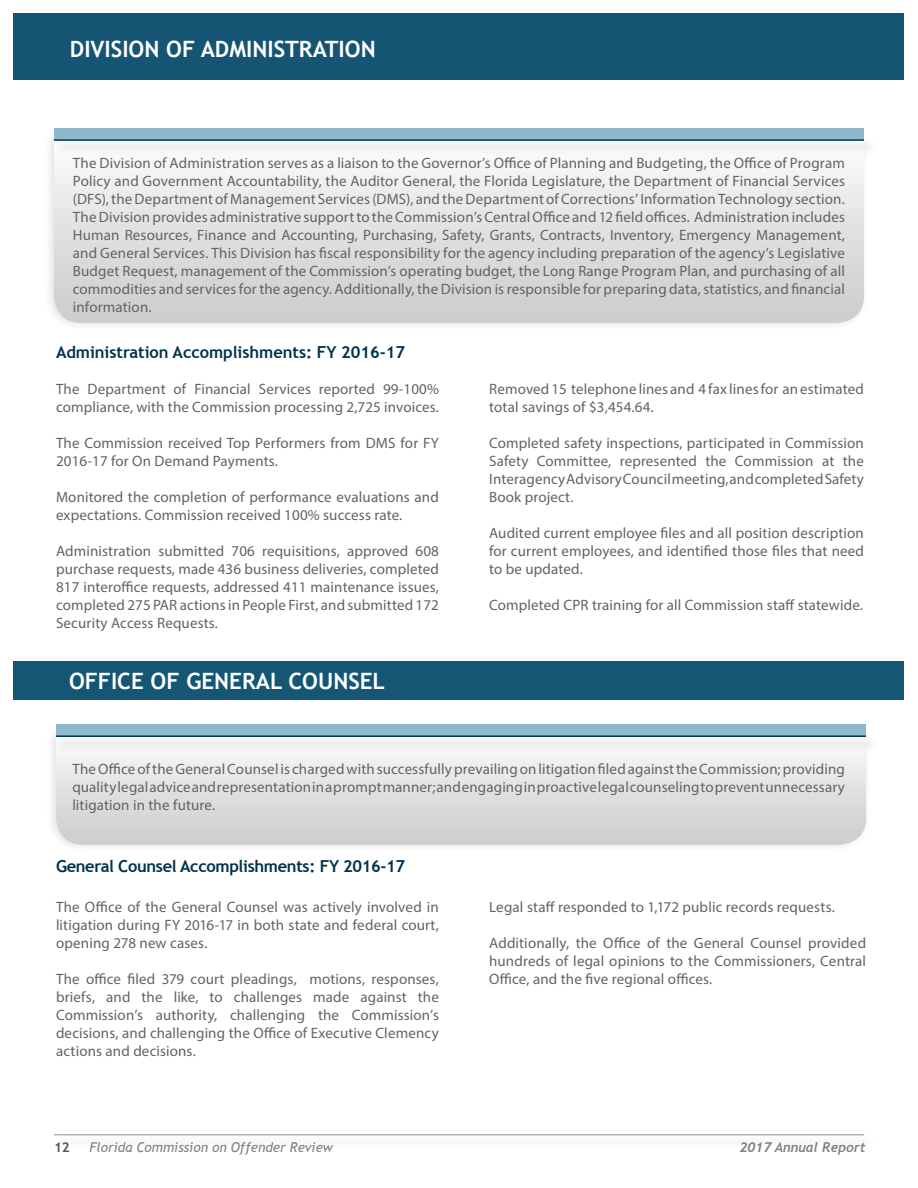
<style>
.page{position:relative;width:918px;height:1188px;background:#fff}
.page>*{position:absolute;margin:0;border:0;box-sizing:border-box;transform-origin:0 0}
.t1{font:700 22.5px "Trebuchet MS";color:#fff}
.t2{font:700 16.5px "Trebuchet MS";letter-spacing:-.02em;color:#02324c}
.t3{font:15px/18px "Myriad Pro";letter-spacing:.01em;color:#636366;text-align:justify}
.t4{font:italic 13.5px "Trebuchet MS";color:#808285}
.t5{font:italic 700 13.5px "Trebuchet";color:#808285}
.s1{font-weight:700;font-style:normal;color:#57585a}
</style>
<div class="page">
<div style="left:14px;top:14px;width:890px;height:66px;background:#155573"></div>
<div style="left:54px;top:1132px;width:824px;height:18px;background:#fbfbfb"></div>
<hr style="left:54px;top:1134px;width:810px;height:2px;background:#b2b3b7">
<div style="left:45px;top:727px;width:827px;height:126px;background:#f3f4f4"></div>
<svg style="left:56px;top:764px;width:810px;height:81px"></svg>
<div style="left:56px;top:725px;width:810px;height:11px;background:#8fb8cd"></div>
<div style="left:56px;top:734px;width:824px;height:18px;background:#f2f1f2"></div>
<hr style="left:56px;top:735px;width:810px;height:2px;background:#02324c">
<div style="left:43px;top:131px;width:827px;height:200px;background:#f4f5f5"></div>
<svg style="left:54px;top:187px;width:810px;height:136px"></svg>
<div style="left:14px;top:662px;width:890px;height:38px;background:#145674"></div>
<div style="left:54px;top:129px;width:810px;height:11px;background:#8fb8cd"></div>
<div style="left:53px;top:138px;width:825px;height:18px;background:#f5f4f4"></div>
<hr style="left:54px;top:139px;width:810px;height:2px;background:#02324c">
<p class="t1" style="left:70px;top:35px;width:307px">DIVISION OF ADMINISTRATION</p>
<p class="t3" style="left:73px;top:154px;width:774px">The Division of Administration serves as a liaison to the Governor’s Office of Planning and Budgeting, the Office of Program Policy and Government Accountability, the Auditor General, the Florida Legislature, the Department of Financial Services (DFS), the Department of Management Services (DMS), and the Department of Corrections’ Information Technology section.<br>The Division provides administrative support to the Commission’s Central Office and 12 field offices. Administration includes Human Resources, Finance and Accounting, Purchasing, Safety, Grants, Contracts, Inventory, Emergency Management, and General Services. This Division has fiscal responsibility for the agency including preparation of the agency’s Legislative Budget Request, management of the Commission’s operating budget, the Long Range Program Plan, and purchasing of all commodities and services for the agency. Additionally, the Division is responsible for preparing data, statistics, and financial information.</p>
<p class="t2" style="left:56px;top:342px;width:351px">Administration Accomplishments: FY 2016-17</p>
<p class="t3" style="left:56px;top:379px;width:384px">The Department of Financial Services reported 99-100% compliance, with the Commission processing 2,725 invoices.</p>
<p class="t3" style="left:56px;top:433px;width:384px">The Commission received Top Performers from DMS for FY<br>2016-17 for On Demand Payments.</p>
<p class="t3" style="left:56px;top:487px;width:384px">Monitored the completion of performance evaluations and expectations. Commission received 100% success rate.</p>
<p class="t3" style="left:56px;top:541px;width:384px">Administration submitted 706 requisitions, approved 608 purchase requests, made 436 business deliveries, completed 817 interoffice requests, addressed 411 maintenance issues, completed 275 PAR actions in People First, and submitted 172<br>Security Access Requests.</p>
<p class="t1" style="left:69px;top:667px;width:318px">OFFICE OF GENERAL COUNSEL</p>
<p class="t3" style="left:489px;top:379px;width:376px">Removed 15 telephone lines and 4 fax lines for an estimated total savings of $3,454.64.</p>
<p class="t3" style="left:489px;top:433px;width:376px">Completed safety inspections, participated in Commission Safety Committee, represented the Commission at the Interagency Advisory Council meeting, and completed Safety Book project.</p>
<p class="t3" style="left:489px;top:523px;width:376px">Audited current employee files and all position description for current employees, and identified those files that need to be updated.</p>
<p class="t3" style="left:489px;top:595px;width:375px">Completed CPR training for all Commission staff statewide.</p>
<p class="t3" style="left:72px;top:759px;width:774px">The Office of the General Counsel is charged with successfully prevailing on litigation filed against the Commission; providing quality legal advice and representation in a prompt manner; and engaging in proactive legal counseling to prevent unnecessary litigation in the future.</p>
<p class="t2" style="left:56px;top:856px;width:351px">General Counsel Accomplishments: FY 2016-17</p>
<p class="t3" style="left:56px;top:898px;width:384px">The Office of the General Counsel was actively involved in litigation during FY 2016-17 in both state and federal court, opening 278 new cases.</p>
<p class="t3" style="left:56px;top:970px;width:384px">The office filed 379 court pleadings, motions, responses, briefs, and the like, to challenges made against the Commission’s authority, challenging the Commission’s decisions, and challenging the Office of Executive Clemency actions and decisions.</p>
<p class="t3" style="left:489px;top:898px;width:347px">Legal staff responded to 1,172 public records requests.</p>
<p class="t3" style="left:489px;top:934px;width:379px">Additionally, the Office of the General Counsel provided hundreds of legal opinions to the Commissioners, Central Office, and the five regional offices.</p>
<p class="t4" style="left:54px;top:1140px;width:280px"><span class="s1">12</span> Florida Commission on Offender Review</p>
<p class="t5" style="left:740px;top:1139px;width:128px">2017 Annual Report</p>
</div>
